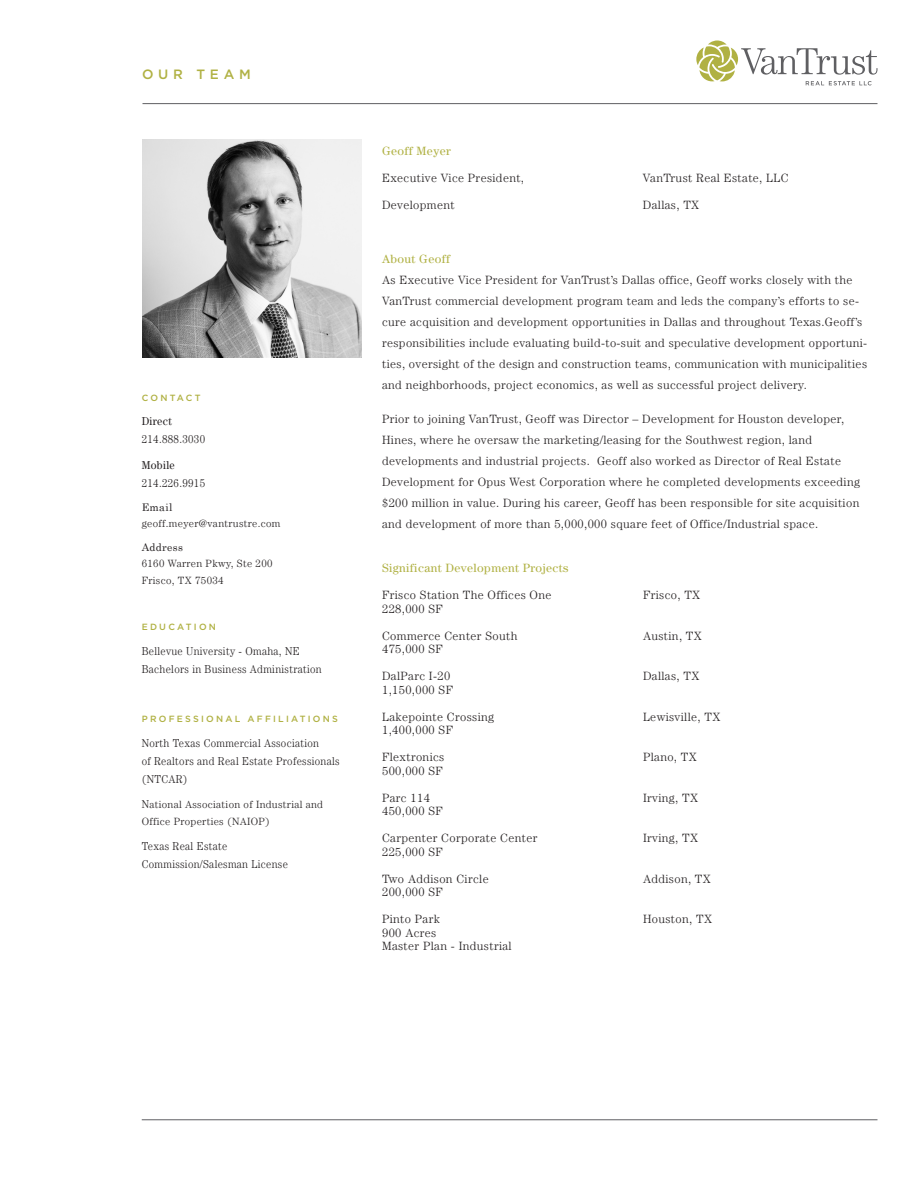
<style>
.page{position:relative;width:918px;height:1188px;background:#fff}
.page>*{position:absolute;margin:0;border:0;box-sizing:border-box;transform-origin:0 0}
.t1{font:500 13.5px "Gotham";letter-spacing:.35em;color:#b0b143}
.t2{font:300 12px/21px "Century";letter-spacing:.03em;color:#231f20}
.t3{font:12px "Century";letter-spacing:.03em;color:#b0b143}
.t4{font:300 11.4px/18px "Century";letter-spacing:.03em;color:#231f20;scale:.92 1}
.t5{font:300 10.5px/16.5px "Century";letter-spacing:.03em;color:#231f20}
.t6{font:500 9px "Gotham";letter-spacing:.25em;color:#b0b143}
.s1{font-weight:400}
.s2{font-size:11.4px}
.s3{font-weight:400;color:#b0b143}
</style>
<div class="page">
<img style="left:142px;top:140px;width:219px;height:217px">
<hr style="left:142px;top:1120px;width:736px;height:1px;background:#5f5f62">
<hr style="left:142px;top:103px;width:736px;height:1px;background:#5f5f62">
<svg style="left:696px;top:40px;width:181px;height:45px"></svg>
<p class="t1" style="left:142px;top:65px;width:110px">OUR TEAM</p>
<p class="t6" style="left:142px;top:392px;width:60px">CONTACT</p>
<p class="t4" style="left:142px;top:412px;width:70px"><span class="s1">Direct<br></span>214.888.3030</p>
<p class="t4" style="left:142px;top:456px;width:70px"><span class="s1">Mobile<br></span>214.226.9915</p>
<p class="t5" style="left:142px;top:499px;width:140px"><span class="s1">Email </span>geoff.meyer@vantrustre.com</p>
<p class="t5" style="left:142px;top:539px;width:132px"><span class="s1">Address<br></span>6160 Warren Pkwy, Ste 200<br>Frisco, TX 75034</p>
<p class="t6" style="left:142px;top:621px;width:76px">EDUCATION</p>
<p class="t4" style="left:142px;top:642px;width:197px">Bellevue University - Omaha, NE<br>Bachelors in Business Administration</p>
<p class="t6" style="left:142px;top:713px;width:198px">PROFESSIONAL AFFILIATIONS</p>
<p class="t4" style="left:142px;top:734px;width:217px">North Texas Commercial Association<br>of Realtors and Real Estate Professionals (NTCAR)</p>
<p class="t5" style="left:142px;top:796px;width:183px"><span class="s2">N</span>ational Association of Industrial and<br>Office Properties (NAIOP)</p>
<p class="t4" style="left:142px;top:837px;width:160px">Texas Real Estate<br>Commission/Salesman License</p>
<p class="t3" style="left:382px;top:144px;width:70px">Geoff Meyer</p>
<p class="t2" style="left:382px;top:167px;width:143px">Executive Vice President,</p>
<p class="t2" style="left:382px;top:194px;width:74px">Development</p>
<p class="t2" style="left:643px;top:167px;width:147px">VanTrust Real Estate, LLC</p>
<p class="t2" style="left:643px;top:194px;width:58px">Dallas, TX</p>
<p class="t2" style="left:382px;top:248px;width:487px"><span class="s3">About Geoff<br></span>As Executive Vice President for VanTrust’s Dallas office, Geoff works closely with the VanTrust commercial development program team and leds the company’s efforts to se&shy;cure acquisition and development opportunities in Dallas and throughout Texas.Geoff’s responsibilities include evaluating build-to-suit and speculative development opportuni&shy;ties, oversight of the design and construction teams, communication with municipalities and neighborhoods, project economics, as well as successful project delivery.</p>
<p class="t2" style="left:382px;top:409px;width:479px">Prior to joining VanTrust, Geoff was Director – Development for Houston developer, Hines, where he oversaw the marketing/leasing for the Southwest region, land developments and industrial projects. Geoff also worked as Director of Real Estate Development for Opus West Corporation where he completed developments exceeding $200 million in value. During his career, Geoff has been responsible for site acquisition and development of more than 5,000,000 square feet of Office/Industrial space.</p>
<p class="t3" style="left:382px;top:561px;width:188px">Significant Development Projects</p>
<p class="t2" style="left:382px;top:584px;width:171px">Frisco Station The Offices One</p>
<p class="t2" style="left:382px;top:598px;width:62px">228,000 SF</p>
<p class="t2" style="left:382px;top:625px;width:137px">Commerce Center South</p>
<p class="t2" style="left:382px;top:638px;width:62px">475,000 SF</p>
<p class="t2" style="left:382px;top:665px;width:70px">DalParc I-20</p>
<p class="t2" style="left:382px;top:679px;width:72px">1,150,000 SF</p>
<p class="t2" style="left:382px;top:706px;width:114px">Lakepointe Crossing</p>
<p class="t2" style="left:382px;top:719px;width:72px">1,400,000 SF</p>
<p class="t2" style="left:382px;top:746px;width:64px">Flextronics</p>
<p class="t2" style="left:382px;top:760px;width:62px">500,000 SF</p>
<p class="t2" style="left:382px;top:787px;width:49px">Parc 114</p>
<p class="t2" style="left:382px;top:800px;width:62px">450,000 SF</p>
<p class="t2" style="left:382px;top:827px;width:157px">Carpenter Corporate Center</p>
<p class="t2" style="left:382px;top:841px;width:62px">225,000 SF</p>
<p class="t2" style="left:382px;top:868px;width:108px">Two Addison Circle</p>
<p class="t2" style="left:382px;top:881px;width:62px">200,000 SF</p>
<p class="t2" style="left:382px;top:908px;width:59px">Pinto Park</p>
<p class="t2" style="left:382px;top:922px;width:56px">900 Acres</p>
<p class="t2" style="left:382px;top:935px;width:131px">Master Plan - Industrial</p>
<p class="t2" style="left:643px;top:584px;width:59px">Frisco, TX</p>
<p class="t2" style="left:643px;top:625px;width:60px">Austin, TX</p>
<p class="t2" style="left:643px;top:665px;width:58px">Dallas, TX</p>
<p class="t2" style="left:643px;top:706px;width:79px">Lewisville, TX</p>
<p class="t2" style="left:643px;top:746px;width:55px">Plano, TX</p>
<p class="t2" style="left:643px;top:787px;width:57px">Irving, TX</p>
<p class="t2" style="left:643px;top:827px;width:57px">Irving, TX</p>
<p class="t2" style="left:643px;top:868px;width:69px">Addison, TX</p>
<p class="t2" style="left:643px;top:908px;width:70px">Houston, TX</p>
</div>
